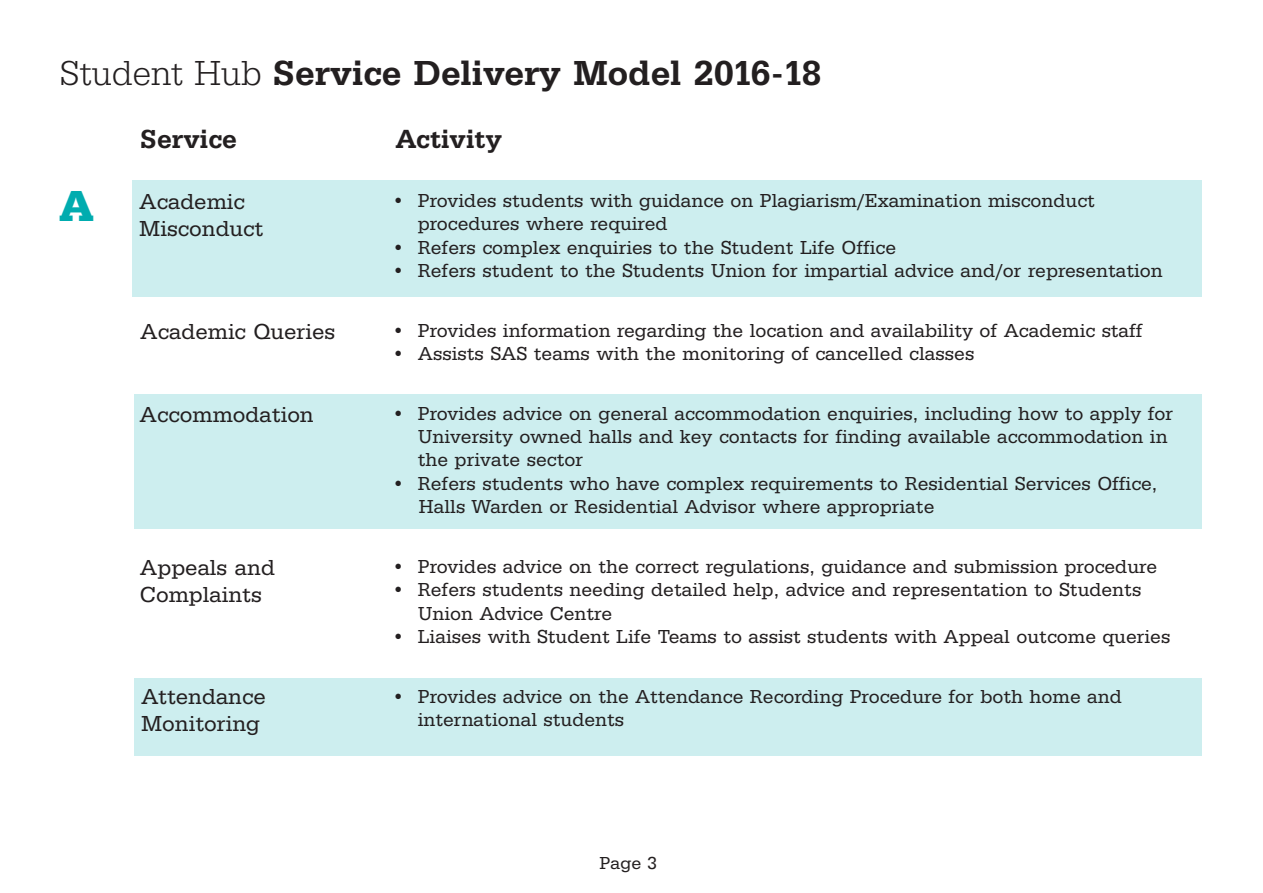
<style>
.page{position:relative;width:1263px;height:893px;background:#fff}
.page>*{position:absolute;margin:0;border:0;box-sizing:border-box;transform-origin:0 0}
.t1{font:700 45px "Serifa BEFOP";color:#00acaf}
.t2{font:500 36px "Serifa BEFOP";color:#231f20}
.t3{font:500 27px "Serifa BEFOP";color:#231f20}
.t4{font:22.5px/27px "Serifa BEFOP";color:#231f20}
.t5{font:19.5px/23.4px "Serifa BEFOP";color:#231f20}
.t6{font:18px "Serifa BEFOP";color:#231f20}
.s1{font-weight:300}
</style>
<div class="page">
<div style="left:134px;top:394px;width:1067px;height:135px;background:#cdeeef"></div>
<div style="left:134px;top:678px;width:1067px;height:77px;background:#cdeeef"></div>
<div style="left:132px;top:180px;width:1069px;height:116px;background:#cdeeef"></div>
<p class="t2" style="left:60px;top:53px;width:764px"><span class="s1">Student Hub</span> Service Delivery Model 2016-18</p>
<p class="t1" style="left:60px;top:180px;width:36px">A</p>
<p class="t3" style="left:140px;top:124px;width:98px">Service</p>
<p class="t4" style="left:139px;top:188px;width:126px">Academic<br>Misconduct</p>
<p class="t4" style="left:140px;top:318px;width:196px">Academic Queries</p>
<p class="t4" style="left:140px;top:401px;width:176px">Accommodation</p>
<p class="t4" style="left:140px;top:554px;width:136px">Appeals and<br>Complaints</p>
<p class="t4" style="left:141px;top:683px;width:126px">Attendance<br>Monitoring</p>
<p class="t3" style="left:395px;top:124px;width:108px">Activity</p>
<p class="t5" style="left:418px;top:189px;width:679px;text-indent:-26px">• Provides students with guidance on Plagiarism/Examination misconduct procedures where required</p>
<p class="t5" style="left:392px;top:235px;width:506px">• Refers complex enquiries to the Student Life Office</p>
<p class="t5" style="left:392px;top:259px;width:772px">• Refers student to the Students Union for impartial advice and/or representation</p>
<p class="t5" style="left:392px;top:318px;width:752px">• Provides information regarding the location and availability of Academic staff</p>
<p class="t5" style="left:392px;top:342px;width:584px">• Assists SAS teams with the monitoring of cancelled classes</p>
<p class="t5" style="left:418px;top:401px;width:757px;text-indent:-26px">• Provides advice on general accommodation enquiries, including how to apply for<br>University owned halls and key contacts for finding available accommodation in the private sector</p>
<p class="t5" style="left:419px;top:471px;width:740px;text-indent:-27px">• Refers students who have complex requirements to Residential Services Office,<br>Halls Warden or Residential Advisor where appropriate</p>
<p class="t5" style="left:392px;top:554px;width:767px">• Provides advice on the correct regulations, guidance and submission procedure</p>
<p class="t5" style="left:418px;top:578px;width:725px;text-indent:-26px">• Refers students needing detailed help, advice and representation to Students<br>Union Advice Centre</p>
<p class="t5" style="left:392px;top:625px;width:780px">• Liaises with Student Life Teams to assist students with Appeal outcome queries</p>
<p class="t5" style="left:418px;top:684px;width:706px;text-indent:-26px">• Provides advice on the Attendance Recording Procedure for both home and international students</p>
<p class="t6" style="left:600px;top:852px;width:59px">Page 3</p>
</div>
